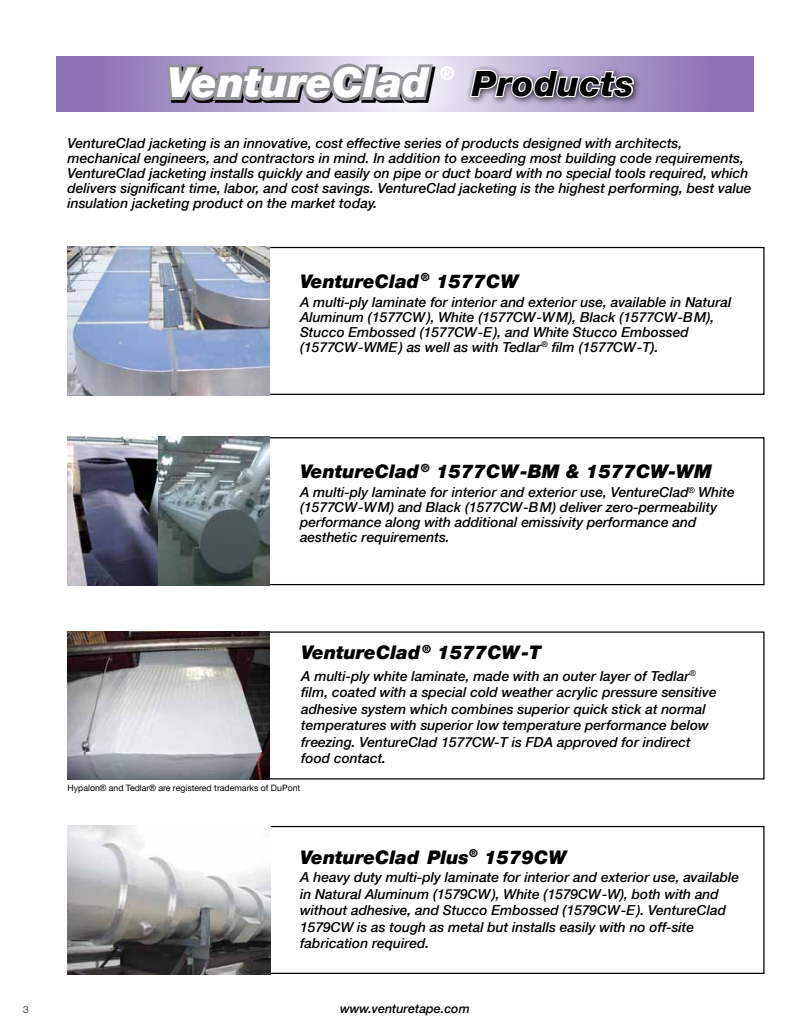
<style>
.page{position:relative;width:810px;height:1035px;background:#fff}
.page>*{position:absolute;margin:0;border:0;box-sizing:border-box;transform-origin:0 0}
.t1{font:italic 900 41.25px "Helvetica Neue LT";color:#fff}
.t2{font:italic 800 35px "Helvetica Neue LT";letter-spacing:.02em;color:#000}
.t3{font:italic 900 18.75px "Helvetica Neue LT";color:#000}
.t4{font:900 18.75px "Helvetica Neue LT";color:#fff}
.t5{font:italic 500 13.75px/15px "Helvetica Neue LT";color:#000}
.t6{font:italic 500 12.5px "Helvetica Neue LT";color:#000}
.t7{font:300 10px "Helvetica Neue LT";color:#000}
.t8{font:8.75px "Helvetica Neue LT";color:#000}
.s1{font-family:"Arial"}
</style>
<div class="page">
<div style="left:225px;top:247px;width:540px;height:148px;border:1px solid #000"></div>
<img style="left:67px;top:247px;width:203px;height:148px">
<svg style="left:56px;top:56px;width:698px;height:55px;background:#a693c5"></svg>
<div style="left:466px;top:64px;width:176px;height:42px;background:#000;opacity:.75"></div>
<svg style="left:469px;top:68px;width:166px;height:31px"></svg>
<div style="left:225px;top:826px;width:540px;height:148px;border:1px solid #000"></div>
<svg style="left:163px;top:60px;width:274px;height:46px;background:#94919d"></svg>
<img style="left:67px;top:826px;width:204px;height:148px">
<img style="left:68px;top:631px;width:202px;height:149px">
<div style="left:225px;top:437px;width:540px;height:148px;border:1px solid #000"></div>
<img style="left:68px;top:437px;width:91px;height:148px">
<img style="left:159px;top:437px;width:111px;height:148px">
<h1 class="t1" style="left:167px;top:57px;width:263px">VentureClad</h1>
<h3 class="t4" style="left:440px;top:62px;width:16px">®</h3>
<h2 class="t2" style="left:472px;top:63px;width:163px">Products</h2>
<p class="t5" style="left:68px;top:135px;width:686px">VentureClad jacketing is an innovative, cost effective series of products designed with architects, mechanical engineers, and contractors in mind. In addition to exceeding most building code requirements, VentureClad jacketing installs quickly and easily on pipe or duct board with no special tools required, which delivers significant time, labor, and cost savings. VentureClad jacketing is the highest performing, best value insulation jacketing product on the market today.</p>
<h3 class="t3" style="left:300px;top:269px;width:220px">VentureClad <sup>®</sup> 1577CW</h3>
<p class="t5" style="left:300px;top:294px;width:433px">A multi-ply laminate for interior and exterior use, available in Natural Aluminum (1577CW), White (1577CW-WM), Black (1577CW-BM), Stucco Embossed (1577CW-E), and White Stucco Embossed (1577CW-WME) as well as with Tedlar<sup>®</sup> film (1577CW-T).</p>
<h3 class="t3" style="left:300px;top:460px;width:413px">VentureClad <sup>®</sup> 1577CW-BM &amp; 1577CW-WM</h3>
<p class="t5" style="left:300px;top:485px;width:436px">A multi-ply laminate for interior and exterior use, VentureClad<sup>®</sup> White (1577CW-WM) and Black (1577CW-BM) deliver zero-permeability performance along with additional emissivity performance and aesthetic requirements.</p>
<p class="t7" style="left:23px;top:1004px;width:7px">3</p>
<h3 class="t3" style="left:301px;top:641px;width:242px">VentureClad <sup>®</sup> 1577CW-T</h3>
<p class="t5" style="left:301px;top:667px;width:417px;line-height:16.5px">A multi-ply white laminate, made with an outer layer of Tedlar<sup>® </sup>film, coated with a special cold weather acrylic pressure sensitive adhesive system which combines superior quick stick at normal temperatures with superior low temperature performance below freezing. VentureClad 1577CW-T is FDA approved for indirect food contact.</p>
<p class="t8" style="left:68px;top:783px;width:234px">Hypalon<span class="s1">®</span> and Tedlar<span class="s1">®</span> are registered trademarks of DuPont</p>
<h3 class="t3" style="left:300px;top:846px;width:268px">VentureClad Plus<sup>®</sup> 1579CW</h3>
<p class="t5" style="left:300px;top:869px;width:440px;line-height:16.5px">A heavy duty multi-ply laminate for interior and exterior use, available in Natural Aluminum (1579CW), White (1579CW-W), both with and without adhesive, and Stucco Embossed (1579CW-E). VentureClad 1579CW is as tough as metal but installs easily with no off-site fabrication required.</p>
<p class="t6" style="left:340px;top:1001px;width:131px">www.venturetape.com</p>
</div>
